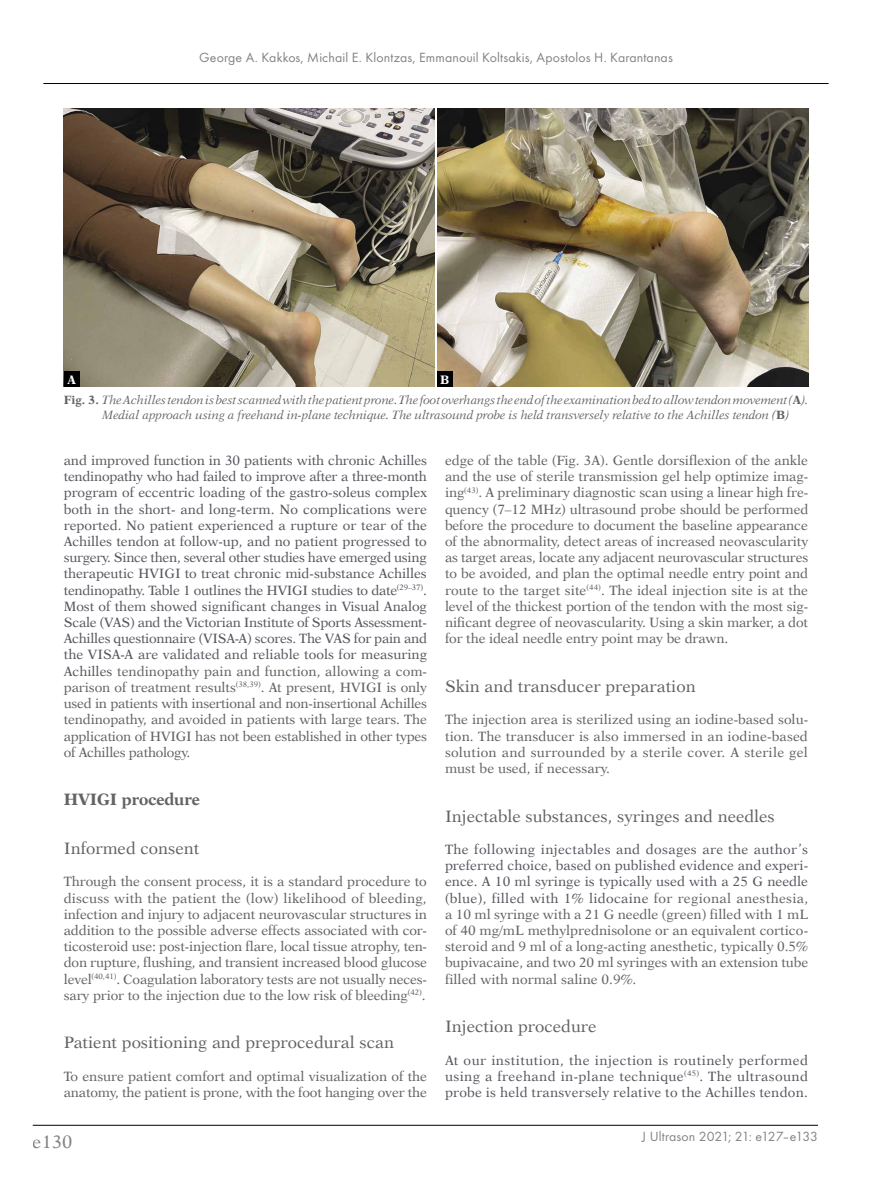
<style>
.page{position:relative;width:872px;height:1191px;background:#fff}
.page>*{position:absolute;margin:0;border:0;box-sizing:border-box;transform-origin:0 0}
.t1{font:18px "Dutch 823 EU Normal";color:#636363}
._2st_Srodtytul_PL_An{font:16.5px "Dutch 823 EU Normal";color:#636363}
._1st_Srodtytul_PL_An{font:16.5px "Dutch 823 EU Bold";color:#636363}
.t2{font:13.8px "Futura TCE";letter-spacing:.01em;color:#636363}
.BANG_-_Body_Ang{font:13.5px/16.2px "Dutch 823 EU Normal";letter-spacing:-.01em;color:#636363;text-align:justify}
.BANG_-_Body_Ang-2{font:13.5px/16.2px "Dutch 823 EU Normal";letter-spacing:-.01em;color:#56585f;text-align:justify}
.Normalny{font:12.3px "Dutch 823 EU Bold";color:#fff}
.Normalny-2{font:12px/14.4px "Dutch 823 EU Italic";letter-spacing:-.01em;color:#636363}
.s1{font-family:"Dutch 823 EU Bold"}
.s2{color:#636363}
.s3{color:#56585f}
</style>
<div class="page">
<hr style="left:33px;top:1125px;width:785px;height:1px;background:#000">
<hr style="left:43px;top:83px;width:785px;height:1px;background:#000">
<img style="left:64px;top:108px;width:371px;height:279px">
<div style="left:64px;top:371px;width:16px;height:16px;background:#000"></div>
<img style="left:437px;top:108px;width:371px;height:279px">
<div style="left:437px;top:371px;width:16px;height:16px;background:#000"></div>
<p class="t2" style="left:199px;top:49px;width:475px">George A. Kakkos, Michail E. Klontzas, Emmanouil Koltsakis, Apostolos H. Karantanas</p>
<p class="Normalny" style="left:67px;top:372px;width:10px">A</p>
<p class="Normalny" style="left:440px;top:372px;width:11px">B</p>
<p class="Normalny-2" style="left:102px;top:393px;width:707px;text-indent:-38px"><span class="s1">Fig. 3.</span> The Achilles tendon is best scanned with the patient prone. The foot overhangs the end of the examination bed to allow tendon movement (<span class="s1">A</span>).<br>Medial approach using a freehand in-plane technique. The ultrasound probe is held transversely relative to the Achilles tendon (<span class="s1">B</span>)</p>
<p class="BANG_-_Body_Ang-2" style="left:64px;top:452px;width:365px">and improved function in 30 patients with chronic Achilles tendinopathy who had failed to improve after a three-month program of eccentric loading of the gastro-soleus complex both in the short- and long-term. No complications were reported. No patient experienced a rupture or tear of the Achilles tendon at follow-up, and no patient progressed to surgery. Since then, several other studies have emerged using therapeutic HVIGI to treat chronic mid-substance Achilles tendinopathy. Table 1 outlines the HVIGI studies to date<sup>(29–37)</sup>.<br>Most of them showed significant changes in Visual Analog Scale (VAS) and the Victorian Institute of Sports Assessment-Achilles questionnaire (VISA-A) scores. The VAS for pain and the VISA-A are validated and reliable tools for measuring Achilles <span class="s2">tendinopathy pain and function, allowing a com&shy;parison of treatment results</span><sup>(38,39)</sup><span class="s2">. At present, HVIGI is only used in patients with insertional and non-insertional Achilles tendinopathy, and avoided in patients with large tears. The application of HVIGI has not been established in other types of Achilles pathology.</span></p>
<p class="_1st_Srodtytul_PL_An" style="left:64px;top:789px;width:138px">HVIGI procedure</p>
<p class="_2st_Srodtytul_PL_An" style="left:64px;top:838px;width:137px">Informed consent</p>
<p class="BANG_-_Body_Ang" style="left:64px;top:873px;width:365px">Through the consent process, it is a standard procedure to discuss with the patient the (low) likelihood of bleeding, infection and injury to adjacent neurovascular structures in addition to the possible adverse effects associated with cor&shy;ticosteroid use: post-injection flare, local tissue atrophy, ten&shy;don rupture, flushing, and transient increased blood glucose level<sup>(40,41)</sup>. Coagulation laboratory tests are not usually neces&shy;sary prior to the injection due to the low risk of bleeding<sup>(42)</sup>.</p>
<p class="_2st_Srodtytul_PL_An" style="left:64px;top:1032px;width:332px">Patient positioning and preprocedural scan</p>
<p class="BANG_-_Body_Ang" style="left:64px;top:1068px;width:365px">To ensure patient comfort and optimal visualization of the anatomy, the patient is prone, with the foot hanging over the</p>
<p class="BANG_-_Body_Ang" style="left:445px;top:452px;width:365px">edge of the table (Fig. 3A). Gentle dorsiflexion of the ankle and the use of sterile transmission gel help optimize imag&shy;ing<sup>(43)</sup>. A preliminary diagnostic scan using a linear high fre&shy;quency (7–12 MHz) ultrasound probe should be performed before the procedure to document the baseline appearance of the abnormality, detect areas of increased neovascularity as target areas, locate any adjacent neurovascular structures to be avoided, and plan the optimal needle entry point and route to the target site<sup>(44)</sup>. The ideal injection site is at the level of the thickest portion of the tendon with the most sig&shy;nificant degree of neovascularity. Using a skin marker, a dot for the ideal needle entry point may be drawn.</p>
<p class="_2st_Srodtytul_PL_An" style="left:445px;top:676px;width:252px">Skin and transducer preparation</p>
<p class="BANG_-_Body_Ang" style="left:445px;top:711px;width:365px">The injection area is sterilized using an iodine-based solu&shy;tion. The transducer is also immersed in an iodine-based solution and surrounded by a sterile cover. A sterile gel must be used, if necessary.</p>
<p class="_2st_Srodtytul_PL_An" style="left:445px;top:805px;width:331px">Injectable substances, syringes and needles</p>
<p class="BANG_-_Body_Ang" style="left:445px;top:841px;width:365px"><span class="s3">The following injectables and dosages are the author’s preferred choice, based on published evidence and experi&shy;ence. A 10 ml syringe is typically used with a 25 G needle (blue), filled with 1% lidocaine</span> for regional anesthesia, a 10 ml syringe with a 21 G needle (green) filled with 1 mL of 40 mg/mL methylprednisolone or an equivalent cortico&shy;steroid and 9 ml of a long-acting anesthetic, typically 0.5% bupivacaine, and two 20 ml syringes with an extension tube filled with normal saline 0.9%.</p>
<p class="_2st_Srodtytul_PL_An" style="left:445px;top:1016px;width:153px">Injection procedure</p>
<p class="BANG_-_Body_Ang-2" style="left:445px;top:1052px;width:365px">At our institution, the injection is routinely performed using a freehand in-plane technique<sup>(45)</sup>. The ultrasound probe is held transversely relative to the Achilles tendon.</p>
<h1 class="t1" style="left:33px;top:1131px;width:41px">e130</h1>
<p class="t2" style="left:642px;top:1128px;width:177px">J Ultrason 2021; 21: e127–e133</p>
</div>
